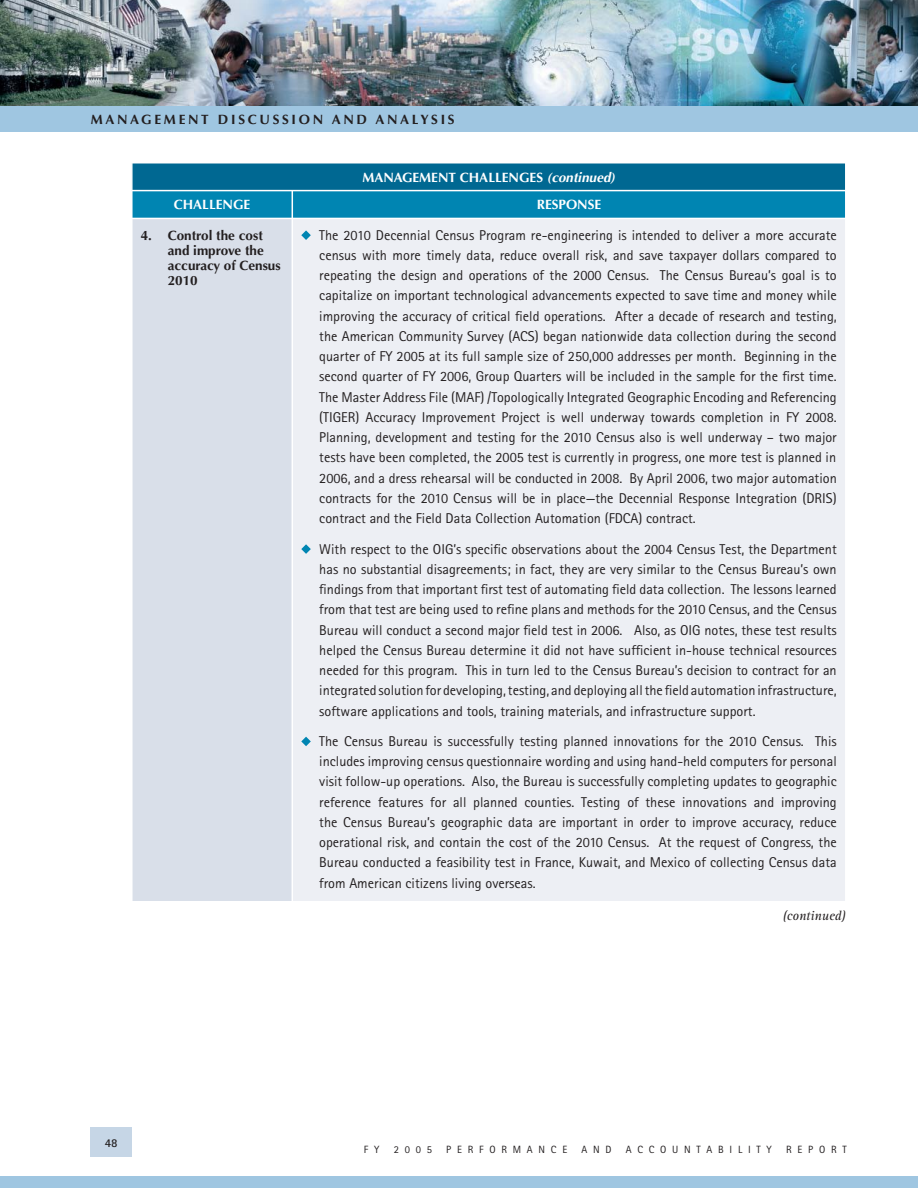
<style>
.page{position:relative;width:918px;height:1188px;background:#fff}
.page>*{position:absolute;margin:0;border:0;box-sizing:border-box;transform-origin:0 0}
.t1{font:14.25px/20.2px "Rotis Sans Serif";color:#231f20;text-align:justify}
.t2{font:700 13.5px/15px "Optima";color:#231f20}
.t3{font:700 13.5px "Optima";color:#fff}
.t4{font:700 13.5px "Optima";letter-spacing:.2em;color:#231f20}
.t5{font:italic 13.5px "Rotis Serif";color:#231f20}
.t6{font:700 12px "Rotis Sans Serif";color:#231f20}
.t7{font:10.5px "Rotis Sans Serif";letter-spacing:.55em;color:#231f20}
.s1{font-style:italic}
</style>
<div class="page">
<div style="left:132px;top:163px;width:714px;height:28px;background:#006892"></div>
<div style="left:132px;top:218px;width:160px;height:683px;background:#d9dfe9"></div>
<div style="left:292px;top:218px;width:554px;height:683px;background:#edeff4"></div>
<hr style="left:131px;top:162px;width:161px;height:2px;background:#fff">
<hr style="left:131px;top:164px;width:2px;height:26px;background:#fff">
<hr style="left:292px;top:162px;width:555px;height:2px;background:#fff">
<hr style="left:845px;top:164px;width:2px;height:26px;background:#fff">
<svg style="left:132px;top:191px;width:713px;height:27px;background:#0688b4"></svg>
<hr style="left:131px;top:218px;width:161px;height:1px;background:#fff">
<hr style="left:131px;top:219px;width:2px;height:682px;background:#fff">
<hr style="left:292px;top:218px;width:555px;height:1px;background:#fff">
<hr style="left:845px;top:219px;width:2px;height:682px;background:#fff">
<hr style="left:131px;top:190px;width:716px;height:1px;background:#fff">
<hr style="left:292px;top:219px;width:1px;height:682px;background:#fff">
<svg style="left:301px;top:230px;width:10px;height:10px"></svg>
<svg style="left:301px;top:544px;width:10px;height:10px"></svg>
<svg style="left:301px;top:737px;width:10px;height:9px"></svg>
<div style="left:91px;top:1127px;width:41px;height:29px;background:#c6d6e6"></div>
<div style="left:0;top:1176px;width:917px;height:12px;background:#9fc6e1"></div>
<img style="left:0;top:0;width:917px;height:106px">
<div style="left:0;top:106px;width:917px;height:25px;background:#9fc6e1"></div>
<p class="t4" style="left:91px;top:113px;width:365px">MANAGEMENT DISCUSSION AND ANALYSIS</p>
<p class="t3" style="left:362px;top:171px;width:254px">MANAGEMENT CHALLENGES <span class="s1">(continued)</span></p>
<p class="t3" style="left:174px;top:199px;width:78px">CHALLENGE</p>
<p class="t3" style="left:537px;top:199px;width:66px">RESPONSE</p>
<p class="t2" style="left:168px;top:230px;width:114px;text-indent:-27px">4. Control the cost and improve the accuracy of Census<br>2010</p>
<p class="t1" style="left:319px;top:226px;width:519px">The 2010 Decennial Census Program re-engineering is intended to deliver a more accurate census with more timely data, reduce overall risk, and save taxpayer dollars compared to repeating the design and operations of the 2000 Census. The Census Bureau’s goal is to capitalize on important technological advancements expected to save time and money while improving the accuracy of critical field operations. After a decade of research and testing, the American Community Survey (ACS) began nationwide data collection during the second quarter of FY 2005 at its full sample size of 250,000 addresses per month. Beginning in the second quarter of FY 2006, Group Quarters will be included in the sample for the first time.<br>The Master Address File (MAF) /Topologically Integrated Geographic Encoding and Referencing (TIGER) Accuracy Improvement Project is well underway towards completion in FY 2008.<br>Planning, development and testing for the 2010 Census also is well underway – two major tests have been completed, the 2005 test is currently in progress, one more test is planned in 2006, and a dress rehearsal will be conducted in 2008. By April 2006, two major automation contracts for the 2010 Census will be in place—the Decennial Response Integration (DRIS) contract and the Field Data Collection Automation (FDCA) contract.</p>
<p class="t1" style="left:319px;top:540px;width:519px">With respect to the OIG’s specific observations about the 2004 Census Test, the Department has no substantial disagreements; in fact, they are very similar to the Census Bureau’s own findings from that important first test of automating field data collection. The lessons learned from that test are being used to refine plans and methods for the 2010 Census, and the Census Bureau will conduct a second major field test in 2006. Also, as OIG notes, these test results helped the Census Bureau determine it did not have sufficient in-house technical resources needed for this program. This in turn led to the Census Bureau’s decision to contract for an integrated solution for developing, testing, and deploying all the field automation infrastructure, software applications and tools, training materials, and infrastructure support.</p>
<p class="t1" style="left:319px;top:732px;width:519px">The Census Bureau is successfully testing planned innovations for the 2010 Census. This includes improving census questionnaire wording and using hand-held computers for personal visit follow-up operations. Also, the Bureau is successfully completing updates to geographic reference features for all planned counties. Testing of these innovations and improving the Census Bureau’s geographic data are important in order to improve accuracy, reduce operational risk, and contain the cost of the 2010 Census. At the request of Congress, the Bureau conducted a feasibility test in France, Kuwait, and Mexico of collecting Census data from American citizens living overseas.</p>
<p class="t5" style="left:783px;top:910px;width:65px">(continued)</p>
<p class="t6" style="left:105px;top:1138px;width:14px">48</p>
<p class="t7" style="left:364px;top:1145px;width:17px">F Y</p>
<p class="t7" style="left:394px;top:1145px;width:40px">2005</p>
<p class="t7" style="left:446px;top:1145px;width:122px">PERFORMANCE</p>
<p class="t7" style="left:582px;top:1145px;width:32px">AND</p>
<p class="t7" style="left:626px;top:1145px;width:148px">ACCOUNTABILITY</p>
<p class="t7" style="left:786px;top:1145px;width:62px">REPORT</p>
</div>
